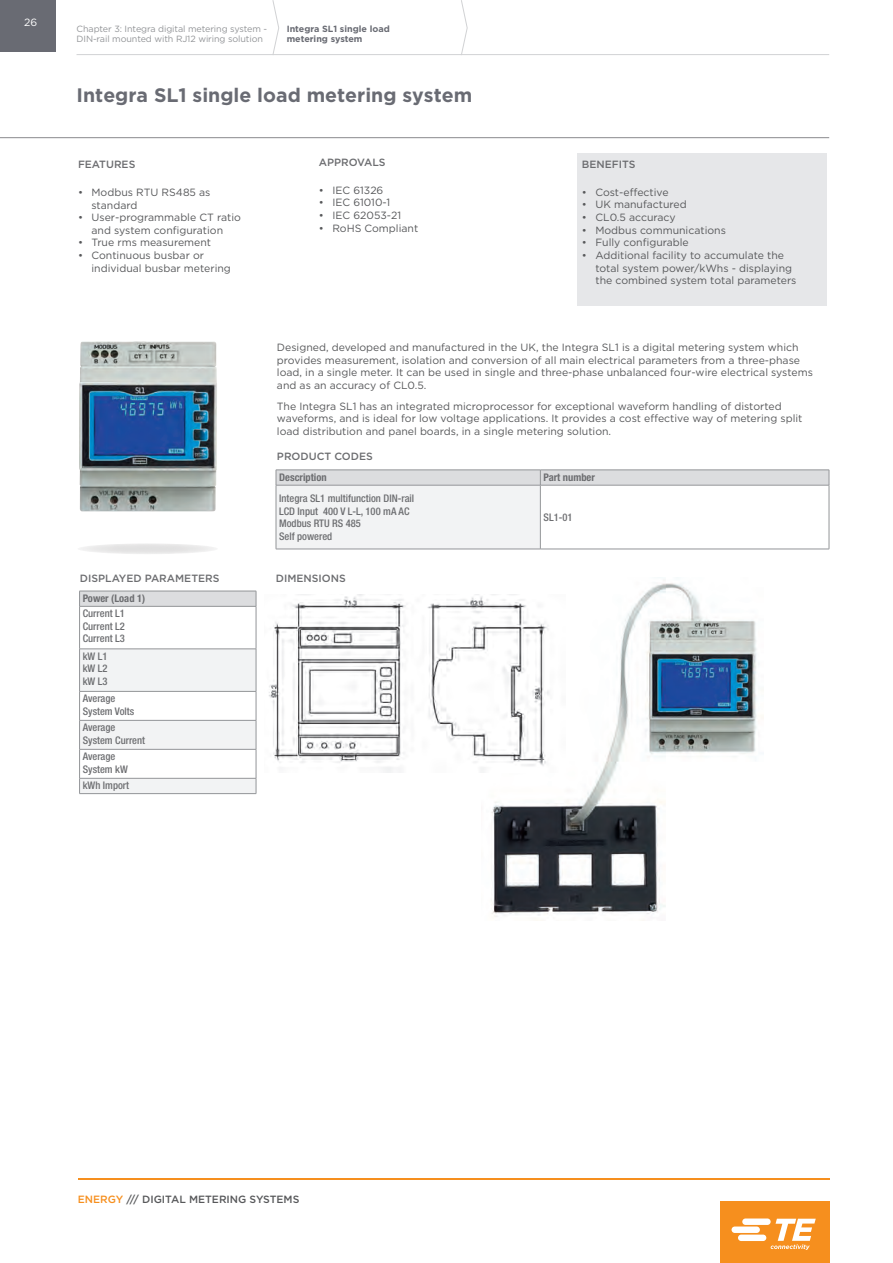
<style>
.page{position:relative;width:893px;height:1263px;background:#fff}
.page>*{position:absolute;margin:0;border:0;box-sizing:border-box;transform-origin:0 0}
.t1{font:700 19.5px "Gotham";color:#696b73}
.t2{font:10.5px/12.6px "Gotham";color:#57585a}
.t3{font:500 condensed 10.5px/12.6px "Helvetica Neue LT Pro";color:#6c6d70}
.t4{font:500 10.5px "Gotham";color:#6c6d70}
.t5{font:700 condensed 10.5px "Helvetica Neue LT Pro";color:#6c6d70}
.t6{font:500 10.5px "Gotham";color:#57585a}
.t7{font:10.5px "Gotham";color:#fff}
.t8{font:9px/10.8px "Gotham";letter-spacing:-.01em;color:#939598}
.t9{font:700 9px/10.8px "Gotham";color:#696b73}
.s1{color:#f68f1e}
</style>
<div class="page">
<hr style="left:78px;top:1178px;width:751px;height:1px;background:#f68f1e">
<hr style="left:77px;top:54px;width:752px;height:1px;background:#d1d2d4">
<svg style="left:272px;top:0;width:7px;height:54px"></svg>
<svg style="left:461px;top:0;width:7px;height:54px"></svg>
<div style="left:721px;top:1201px;width:109px;height:62px;background:#f68f1e"></div>
<svg style="left:731px;top:1218px;width:85px;height:32px"></svg>
<hr style="left:0;top:137px;width:829px;height:1px;background:#8a8a8e">
<img style="left:481px;top:583px;width:276px;height:338px">
<svg style="left:79px;top:591px;width:178px;height:203px"></svg>
<hr style="left:79px;top:793px;width:177px;height:1px;background:#939598">
<div style="left:0;top:0;width:55px;height:52px;background:#696b73"></div>
<img style="left:79px;top:341px;width:138px;height:170px">
<div style="left:276px;top:485px;width:264px;height:64px;background:#f2f3f4"></div>
<svg style="left:276px;top:470px;width:554px;height:15px;background:#d8d9db"></svg>
<hr style="left:276px;top:485px;width:264px;height:1px;background:#939598">
<hr style="left:276px;top:485px;width:1px;height:64px;background:#939598">
<hr style="left:540px;top:485px;width:289px;height:1px;background:#939598">
<hr style="left:540px;top:485px;width:1px;height:64px;background:#939598">
<hr style="left:829px;top:485px;width:1px;height:64px;background:#939598">
<hr style="left:276px;top:549px;width:264px;height:1px;background:#939598">
<hr style="left:540px;top:549px;width:289px;height:1px;background:#939598">
<div style="left:578px;top:153px;width:249px;height:152px;background:#e6e7e9"></div>
<img style="left:269px;top:594px;width:297px;height:178px">
<svg style="left:78px;top:543px;width:140px;height:11px"></svg>
<p class="t7" style="left:24px;top:15px;width:15px">26</p>
<p class="t8" style="left:77px;top:23px;width:192px">Chapter 3: Integra digital metering system -<br>DIN-rail mounted with RJ12 wiring solution</p>
<p class="t9" style="left:287px;top:23px;width:105px">Integra SL1 single load metering system</p>
<h1 class="t1" style="left:77px;top:82px;width:397px">Integra SL1 single load metering system</h1>
<p class="t4" style="left:78px;top:158px;width:59px">FEATURES</p>
<p class="t2" style="left:92px;top:186px;width:120px;text-indent:-14px">• Modbus RTU RS485 as standard</p>
<p class="t2" style="left:78px;top:211px;width:164px;text-align:center">• User-programmable CT ratio and system configuration</p>
<p class="t2" style="left:78px;top:236px;width:135px">• True rms measurement</p>
<p class="t2" style="left:92px;top:249px;width:141px;text-indent:-14px">• Continuous busbar or individual busbar metering</p>
<p class="t4" style="left:319px;top:156px;width:68px">APPROVALS</p>
<p class="t2" style="left:319px;top:184px;width:66px">• IEC 61326</p>
<p class="t2" style="left:319px;top:196px;width:73px">• IEC 61010-1</p>
<p class="t2" style="left:319px;top:209px;width:84px">• IEC 62053-21</p>
<p class="t2" style="left:319px;top:221px;width:101px">• RoHS Compliant</p>
<p class="t4" style="left:582px;top:158px;width:55px">BENEFITS</p>
<p class="t2" style="left:582px;top:186px;width:88px">• Cost-effective</p>
<p class="t2" style="left:582px;top:198px;width:106px">• UK manufactured</p>
<p class="t2" style="left:582px;top:211px;width:95px">• CL0.5 accuracy</p>
<p class="t2" style="left:582px;top:223px;width:145px">• Modbus communications</p>
<p class="t2" style="left:582px;top:236px;width:108px">• Fully configurable</p>
<p class="t2" style="left:595px;top:249px;width:203px;text-indent:-14px">• Additional facility to accumulate the total system power/kWhs - displaying the combined system total parameters</p>
<p class="t4" style="left:80px;top:571px;width:141px">DISPLAYED PARAMETERS</p>
<p class="t5" style="left:83px;top:592px;width:64px">Power (Load 1)</p>
<p class="t3" style="left:83px;top:607px;width:44px;text-align:justify">Current L1<br>Current L2<br>Current L3</p>
<p class="t3" style="left:83px;top:649px;width:26px;text-align:justify">kW L1 kW L2 kW L3</p>
<p class="t3" style="left:83px;top:692px;width:53px">Average<br>System Volts</p>
<p class="t3" style="left:83px;top:721px;width:64px">Average<br>System Current</p>
<p class="t3" style="left:83px;top:750px;width:47px">Average<br>System kW</p>
<p class="t3" style="left:83px;top:779px;width:48px">kWh Import</p>
<p class="t2" style="left:277px;top:341px;width:537px">Designed, developed and manufactured in the UK, the Integra SL1 is a digital metering system which provides measurement, isolation and conversion of all main electrical parameters from a three-phase load, in a single meter. It can be used in single and three-phase unbalanced four-wire electrical systems and as an accuracy of CL0.5.</p>
<p class="t2" style="left:277px;top:400px;width:527px">The Integra SL1 has an integrated microprocessor for exceptional waveform handling of distorted waveforms, and is ideal for low voltage applications. It provides a cost effective way of metering split load distribution and panel boards, in a single metering solution.</p>
<p class="t4" style="left:277px;top:450px;width:97px">PRODUCT CODES</p>
<p class="t5" style="left:279px;top:471px;width:49px">Description</p>
<p class="t5" style="left:544px;top:471px;width:53px">Part number</p>
<p class="t3" style="left:279px;top:492px;width:136px">Integra SL1 multifunction DIN-rail<br>LCD Input 400 V L-L, 100 mA AC<br>Modbus RTU RS 485<br>Self powered</p>
<p class="t3" style="left:544px;top:511px;width:30px">SL1-01</p>
<p class="t4" style="left:276px;top:571px;width:71px">DIMENSIONS</p>
<p class="t6" style="left:78px;top:1192px;width:223px"><span class="s1">ENERGY</span> /// DIGITAL METERING SYSTEMS</p>
</div>
